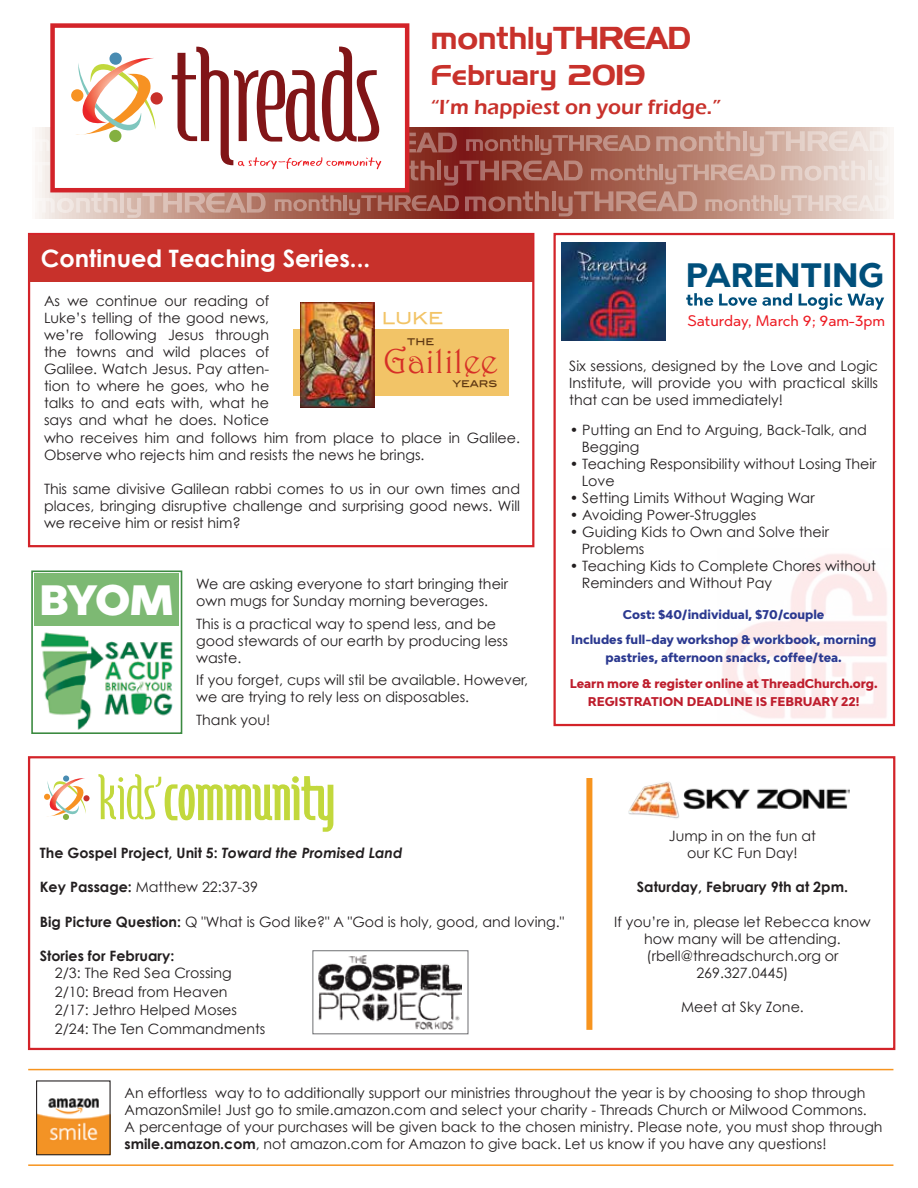
<style>
.page{position:relative;width:918px;height:1188px;background:#fff}
.page>*{position:absolute;margin:0;border:0;box-sizing:border-box;transform-origin:0 0}
.t1{font:900 42.45px "Abrade";color:#fff}
.t2{font:34.65px "Harrington";color:#d63027}
.t3{font:700 33.9px "Abrade";color:#004f7b}
.t4{font:31.5px "Denmark";color:#c8312b}
.t5{font:28.5px "Denmark";color:#c8312b}
.t6{font:700 24px "Century Gothic";color:#fff}
.t7{font:600 21px "Eras ITC";color:#c8312b}
.t8{font:16.35px "Blair Md ITCTT Medium";color:#f2c467}
.t9{font:15.15px "Abrade";color:#ed1c24}
.t10{font:14.25px/17.1px "Century Gothic";color:#231f20}
.t11{font:700 14.25px "Century Gothic";color:#231f20}
.t12{font:800 12px/25.5px "Bw Modelica";color:#2b3990;text-align:center}
.t13{font:800 12px/18px "Bw Modelica";color:#be1e2d;text-align:center}
.t14{font:10.8px "Blair Md ITCTT Medium";letter-spacing:-.01em;color:#603913}
.s1{font-size:17.25px}
.s2{font-style:italic}
.s3{font-weight:700}
</style>
<div class="page">
<div style="left:50px;top:23px;width:359px;height:169px;background:#fff;border:4px solid #d32329"></div>
<svg style="left:35px;top:47px;width:855px;height:171px"></svg>
<div style="left:28px;top:233px;width:506px;height:314px;border:2px solid #d32329"></div>
<div style="left:29px;top:235px;width:503px;height:46px;background:#c8312b"></div>
<img style="left:318px;top:955px;width:144px;height:74px">
<div style="left:313px;top:950px;width:155px;height:84px;border:1px solid #6d6e71"></div>
<div style="left:553px;top:233px;width:342px;height:493px;border:2px solid #d32329"></div>
<div style="left:293px;top:329px;width:216px;height:66px;background:#f2c467"></div>
<img style="left:300px;top:303px;width:75px;height:105px">
<div style="left:63px;top:775px;width:6px;height:7px;background:#498cb2;border-radius:50%"></div>
<div style="left:83px;top:795px;width:7px;height:6px;background:#c8312b;border-radius:50%"></div>
<svg style="left:44px;top:778px;width:42px;height:42px"></svg>
<svg style="left:98px;top:774px;width:236px;height:58px"></svg>
<div style="left:28px;top:756px;width:867px;height:294px;border:2px solid #d32329"></div>
<img style="left:38px;top:1098px;width:71px;height:55px">
<div style="left:36px;top:1080px;width:75px;height:75px;border:1px solid #231f20"></div>
<hr style="left:28px;top:1069px;width:865px;height:1px;background:#f7941e">
<hr style="left:28px;top:1164px;width:865px;height:2px;background:#f7941e">
<img style="left:562px;top:242px;width:104px;height:98px">
<svg style="left:686px;top:293px;width:27px;height:13px"></svg>
<svg style="left:719px;top:293px;width:73px;height:13px"></svg>
<svg style="left:799px;top:293px;width:85px;height:17px"></svg>
<img style="left:41px;top:632px;width:132px;height:98px">
<div style="left:35px;top:573px;width:144px;height:53px;background:#7db973"></div>
<div style="left:31px;top:570px;width:151px;height:164px;border:2px solid #3b8a40"></div>
<img style="left:628px;top:782px;width:222px;height:37px">
<div style="left:586px;top:778px;width:6px;height:252px;background:#f7941e"></div>
<h3 class="t4" style="left:431px;top:19px;width:262px">monthlyTHREAD</h3>
<h3 class="t5" style="left:431px;top:58px;width:217px">February 2019</h3>
<h3 class="t6" style="left:41px;top:243px;width:331px">Continued Teaching Series...</h3>
<h3 class="t7" style="left:431px;top:96px;width:292px">“I’m happiest on your fridge.”</h3>
<h3 class="t3" style="left:686px;top:252px;width:199px">PARENTING</h3>
<p class="t10" style="left:44px;top:292px;width:478px">As we continue our reading of<br>Luke’s telling of the good news,<br>we’re following Jesus through<br>the towns and wild places of<br>Galilee. Watch Jesus. Pay atten-<br>tion to where he goes, who he<br>talks to and eats with, what he<br>says and what he does. Notice<br>who receives him and follows him from place to place in Galilee.<br>Observe who rejects him and resists the news he brings.</p>
<p class="t10" style="left:44px;top:480px;width:478px;text-align:justify">This same divisive Galilean rabbi comes to us in our own times and places, bringing disruptive challenge and surprising good news. Will we receive him or resist him?</p>
<p class="t8" style="left:382px;top:309px;width:63px">LUKE</p>
<p class="t14" style="left:407px;top:335px;width:28px">the</p>
<h2 class="t2" style="left:384px;top:341px;width:115px">Gaililee</h2>
<p class="t14" style="left:453px;top:377px;width:46px">years</p>
<h1 class="t1" style="left:40px;top:572px;width:136px">BYOM</h1>
<p class="t10" style="left:196px;top:575px;width:313px">We are asking everyone to start bringing their own mugs for Sunday morning beverages.</p>
<p class="t10" style="left:196px;top:615px;width:313px">This is a practical way to spend less, and be good stewards of our earth by producing less waste.</p>
<p class="t10" style="left:196px;top:671px;width:333px">If you forget, cups will stil be available. However, we are trying to rely less on disposables.</p>
<p class="t10" style="left:196px;top:711px;width:76px">Thank you!</p>
<p class="t9" style="left:687px;top:311px;width:199px">Saturday, March <span class="s1">9</span>; <span class="s1">9</span>am-<span class="s1">3</span>pm</p>
<p class="t10" style="left:569px;top:357px;width:310px;text-align:justify">Six sessions, designed by the Love and Logic Institute, will provide you with practical skills that can be used immediately!</p>
<p class="t10" style="left:582px;top:421px;width:287px;text-indent:-12px">• Putting an End to Arguing, Back-Talk, and<br>Begging</p>
<p class="t10" style="left:582px;top:455px;width:296px;text-indent:-12px">• Teaching Responsibility without Losing Their<br>Love</p>
<p class="t10" style="left:570px;top:489px;width:246px">• Setting Limits Without Waging War</p>
<p class="t10" style="left:570px;top:506px;width:188px">• Avoiding Power-Struggles</p>
<p class="t10" style="left:582px;top:523px;width:249px;text-indent:-12px">• Guiding Kids to Own and Solve their<br>Problems</p>
<p class="t10" style="left:582px;top:557px;width:296px;text-indent:-12px">• Teaching Kids to Complete Chores without<br>Reminders and Without Pay</p>
<p class="t12" style="left:571px;top:601px;width:307px">Cost: $40/individual, $70/couple<br>Includes full-day workshop &amp; workbook, morning</p>
<p class="t12" style="left:605px;top:645px;width:238px">pastries, afternoon snacks, coffee/tea.</p>
<p class="t13" style="left:570px;top:674px;width:309px">Learn more &amp; register online at ThreadChurch.org.<br>REGISTRATION DEADLINE IS FEBRUARY 22!</p>
<p class="t11" style="left:40px;top:844px;width:364px">The Gospel Project, Unit 5: <span class="s2">Toward the Promised Land</span></p>
<p class="t10" style="left:40px;top:879px;width:220px"><span class="s3">Key Passage:</span> Matthew 22:37-39</p>
<p class="t10" style="left:40px;top:913px;width:526px"><span class="s3">Big Picture Question:</span> Q "What is God like?" A "God is holy, good, and loving."</p>
<p class="t11" style="left:40px;top:947px;width:136px">Stories for February:</p>
<p class="t10" style="left:55px;top:963px;width:212px;line-height:18.6px">2/3: The Red Sea Crossing<br>2/10: Bread from Heaven<br>2/17: Jethro Helped Moses<br>2/24: The Ten Commandments</p>
<p class="t10" style="left:669px;top:827px;width:149px;text-align:center">Jump in on the fun at our KC Fun Day!</p>
<p class="t11" style="left:637px;top:878px;width:213px">Saturday, February 9th at 2pm.</p>
<p class="t10" style="left:614px;top:913px;width:258px;text-align:center">If you’re in, please let Rebecca know how many will be attending. (rbell@threadschurch.org or<br>269.327.0445)</p>
<p class="t10" style="left:681px;top:998px;width:124px">Meet at Sky Zone.</p>
<p class="t10" style="left:125px;top:1084px;width:759px">An effortless way to to additionally support our ministries throughout the year is by choosing to shop through AmazonSmile! Just go to smile.amazon.com and select your charity - Threads Church or Milwood Commons.<br>A percentage of your purchases will be given back to the chosen ministry. Please note, you must shop through <span class="s3">smile.amazon.com</span>, not amazon.com for Amazon to give back. Let us know if you have any questions!</p>
</div>
